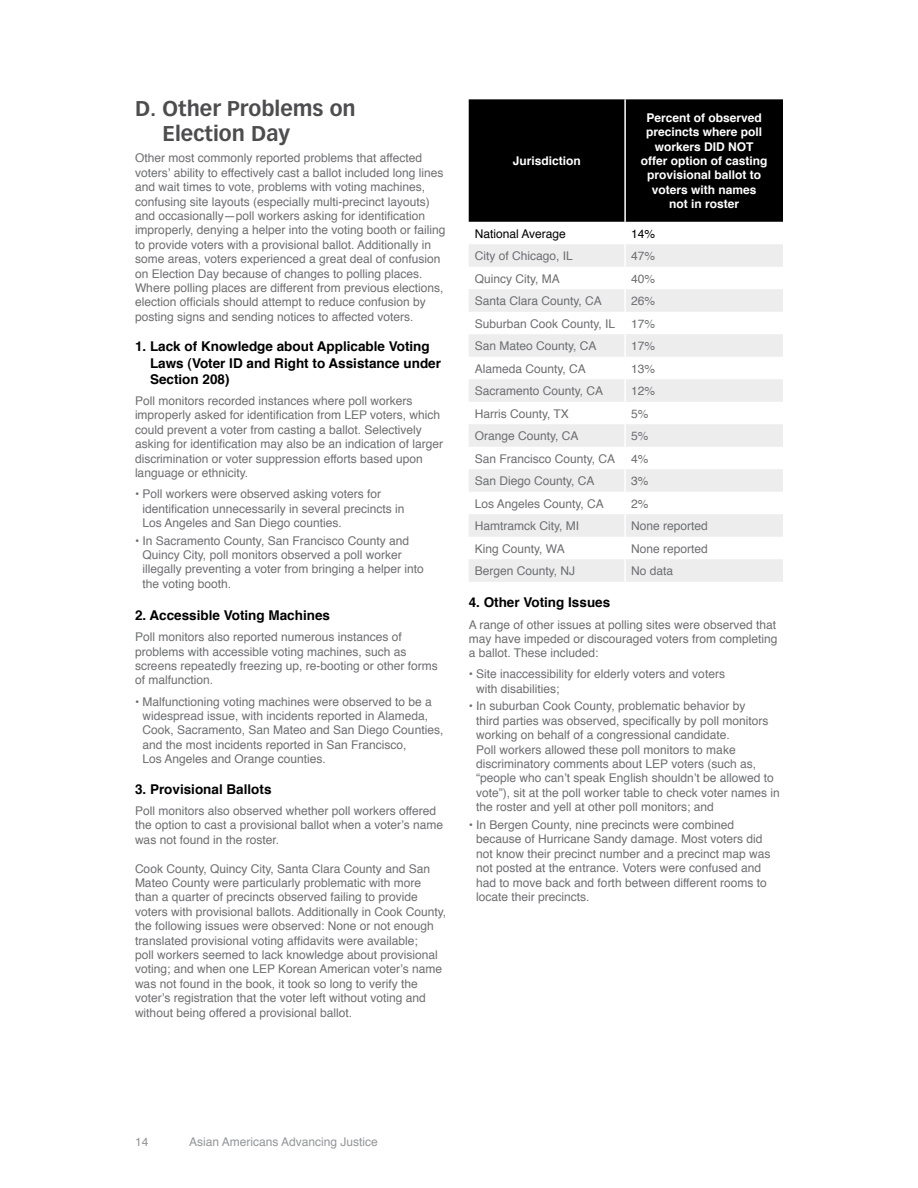
<style>
.page{position:relative;width:918px;height:1188px;background:#fff}
.page>*{position:absolute;margin:0;border:0;box-sizing:border-box;transform-origin:0 0}
.t1{font:700 21px/25.5px "Vectora LH";color:#4d4d4f}
.t2{font:700 13.5px/16.2px "Helvetica";color:#000}
.t3{font:12px/14.4px "Helvetica";color:#6d6e71}
.t4{font:700 12px "Helvetica";color:#fff}
.t5{font:12px "Helvetica";color:#939598}
.t6{font:12px "Helvetica";color:#000}
</style>
<div class="page">
<div style="left:469px;top:99px;width:314px;height:123px;background:#000"></div>
<svg style="left:469px;top:244px;width:314px;height:338px;fill:#f1f1f2"></svg>
<hr style="left:624px;top:99px;width:2px;height:123px;background:#fff">
<hr style="left:624px;top:244px;width:2px;height:23px;background:#fff">
<hr style="left:624px;top:267px;width:2px;height:22px;background:#fff">
<hr style="left:624px;top:289px;width:2px;height:23px;background:#fff">
<hr style="left:624px;top:312px;width:2px;height:22px;background:#fff">
<hr style="left:624px;top:334px;width:2px;height:23px;background:#fff">
<hr style="left:624px;top:357px;width:2px;height:22px;background:#fff">
<hr style="left:624px;top:379px;width:2px;height:23px;background:#fff">
<hr style="left:624px;top:402px;width:2px;height:22px;background:#fff">
<hr style="left:624px;top:424px;width:2px;height:23px;background:#fff">
<hr style="left:624px;top:447px;width:2px;height:22px;background:#fff">
<hr style="left:624px;top:469px;width:2px;height:23px;background:#fff">
<hr style="left:624px;top:492px;width:2px;height:22px;background:#fff">
<hr style="left:624px;top:514px;width:2px;height:23px;background:#fff">
<hr style="left:624px;top:537px;width:2px;height:22px;background:#fff">
<hr style="left:624px;top:559px;width:2px;height:23px;background:#fff">
<h1 class="t1" style="left:163px;top:96px;width:195px;text-indent:-28px">D. Other Problems on<br>Election Day</h1>
<p class="t3" style="left:135px;top:151px;width:312px">Other most commonly reported problems that affected voters’ ability to effectively cast a ballot included long lines and wait times to vote, problems with voting machines, confusing site layouts (especially multi-precinct layouts) and occasionally—poll workers asking for identification improperly, denying a helper into the voting booth or failing to provide voters with a provisional ballot. Additionally in some areas, voters experienced a great deal of confusion on Election Day because of changes to polling places.<br>Where polling places are different from previous elections, election officials should attempt to reduce confusion by posting signs and sending notices to affected voters.</p>
<p class="t2" style="left:150px;top:339px;width:293px;text-indent:-15px">1. Lack of Knowledge about Applicable Voting<br>Laws (Voter ID and Right to Assistance under<br>Section 208)</p>
<p class="t3" style="left:135px;top:394px;width:310px">Poll monitors recorded instances where poll workers improperly asked for identification from LEP voters, which could prevent a voter from casting a ballot. Selectively asking for identification may also be an indication of larger discrimination or voter suppression efforts based upon language or ethnicity.</p>
<p class="t3" style="left:143px;top:487px;width:264px;text-indent:-8px">• Poll workers were observed asking voters for identification unnecessarily in several precincts in<br>Los Angeles and San Diego counties.</p>
<p class="t3" style="left:143px;top:533px;width:283px;text-indent:-8px">• In Sacramento County, San Francisco County and Quincy City, poll monitors observed a poll worker illegally preventing a voter from bringing a helper into the voting booth.</p>
<p class="t2" style="left:135px;top:607px;width:197px">2. Accessible Voting Machines</p>
<p class="t3" style="left:135px;top:630px;width:304px">Poll monitors also reported numerous instances of problems with accessible voting machines, such as screens repeatedly freezing up, re-booting or other forms of malfunction.</p>
<p class="t3" style="left:143px;top:695px;width:302px;text-indent:-8px">• Malfunctioning voting machines were observed to be a widespread issue, with incidents reported in Alameda, Cook, Sacramento, San Mateo and San Diego Counties, and the most incidents reported in San Francisco,<br>Los Angeles and Orange counties.</p>
<p class="t2" style="left:135px;top:781px;width:138px">3. Provisional Ballots</p>
<p class="t3" style="left:135px;top:804px;width:310px">Poll monitors also observed whether poll workers offered the option to cast a provisional ballot when a voter’s name was not found in the roster.</p>
<p class="t3" style="left:135px;top:862px;width:313px">Cook County, Quincy City, Santa Clara County and San Mateo County were particularly problematic with more than a quarter of precincts observed failing to provide voters with provisional ballots. Additionally in Cook County, the following issues were observed: None or not enough translated provisional voting affidavits were available;<br>poll workers seemed to lack knowledge about provisional voting; and when one LEP Korean American voter’s name was not found in the book, it took so long to verify the voter’s registration that the voter left without voting and without being offered a provisional ballot.</p>
<p class="t4" style="left:513px;top:151px;width:70px">Jurisdiction</p>
<p class="t4" style="left:646px;top:108px;width:117px">Percent of observed</p>
<p class="t4" style="left:646px;top:122px;width:118px">precincts where poll</p>
<p class="t4" style="left:655px;top:137px;width:57px">workers DID</p>
<p class="t4" style="left:728px;top:137px;width:10px">NOT</p>
<p class="t4" style="left:641px;top:151px;width:128px">offer option of casting</p>
<p class="t4" style="left:647px;top:166px;width:116px">provisional ballot to</p>
<p class="t4" style="left:652px;top:180px;width:106px">voters with names</p>
<p class="t4" style="left:669px;top:194px;width:72px">not in roster</p>
<p class="t6" style="left:475px;top:224px;width:93px">National Average</p>
<p class="t6" style="left:631px;top:224px;width:26px">14%</p>
<p class="t3" style="left:475px;top:249px;width:100px">City of Chicago, IL</p>
<p class="t3" style="left:631px;top:249px;width:26px">47%</p>
<p class="t3" style="left:475px;top:271px;width:87px">Quincy City, MA</p>
<p class="t3" style="left:631px;top:271px;width:26px">40%</p>
<p class="t3" style="left:475px;top:294px;width:129px">Santa Clara County, CA</p>
<p class="t3" style="left:631px;top:294px;width:26px">26%</p>
<p class="t3" style="left:475px;top:316px;width:142px">Suburban Cook County, IL</p>
<p class="t3" style="left:631px;top:316px;width:26px">17%</p>
<p class="t3" style="left:475px;top:339px;width:123px">San Mateo County, CA</p>
<p class="t3" style="left:631px;top:339px;width:26px">17%</p>
<p class="t3" style="left:475px;top:361px;width:113px">Alameda County, CA</p>
<p class="t3" style="left:631px;top:361px;width:26px">13%</p>
<p class="t3" style="left:475px;top:384px;width:130px">Sacramento County, CA</p>
<p class="t3" style="left:631px;top:384px;width:26px">12%</p>
<p class="t3" style="left:475px;top:406px;width:96px">Harris County, TX</p>
<p class="t3" style="left:631px;top:406px;width:19px">5%</p>
<p class="t3" style="left:475px;top:429px;width:105px">Orange County, CA</p>
<p class="t3" style="left:631px;top:429px;width:19px">5%</p>
<p class="t3" style="left:475px;top:451px;width:142px">San Francisco County, CA</p>
<p class="t3" style="left:631px;top:451px;width:19px">4%</p>
<p class="t3" style="left:475px;top:474px;width:121px">San Diego County, CA</p>
<p class="t3" style="left:631px;top:474px;width:19px">3%</p>
<p class="t3" style="left:475px;top:496px;width:131px">Los Angeles County, CA</p>
<p class="t3" style="left:631px;top:496px;width:19px">2%</p>
<p class="t3" style="left:475px;top:519px;width:106px">Hamtramck City, MI</p>
<p class="t3" style="left:631px;top:519px;width:78px">None reported</p>
<p class="t3" style="left:475px;top:541px;width:92px">King County, WA</p>
<p class="t3" style="left:631px;top:541px;width:78px">None reported</p>
<p class="t3" style="left:475px;top:564px;width:102px">Bergen County, NJ</p>
<p class="t3" style="left:631px;top:564px;width:44px">No data</p>
<p class="t2" style="left:469px;top:595px;width:143px">4. Other Voting Issues</p>
<p class="t3" style="left:469px;top:617px;width:310px;text-align:justify">A range of other issues at polling sites were observed that may have impeded or discouraged voters from completing a ballot. These included:</p>
<p class="t3" style="left:476px;top:667px;width:250px;text-indent:-8px">• Site inaccessibility for elderly voters and voters with disabilities;</p>
<p class="t3" style="left:476px;top:699px;width:305px;text-indent:-8px">• In suburban Cook County, problematic behavior by<br>third parties was observed, specifically by poll monitors working on behalf of a congressional candidate.<br>Poll workers allowed these poll monitors to make discriminatory comments about LEP voters (such as, “people who can’t speak English shouldn’t be allowed to vote”), sit at the poll worker table to check voter names in the roster and yell at other poll monitors; and</p>
<p class="t3" style="left:476px;top:818px;width:296px;text-indent:-8px">• In Bergen County, nine precincts were combined because of Hurricane Sandy damage. Most voters did not know their precinct number and a precinct map was not posted at the entrance. Voters were confused and had to move back and forth between different rooms to locate their precincts.</p>
<p class="t5" style="left:135px;top:1133px;width:15px">14</p>
<p class="t5" style="left:189px;top:1133px;width:190px">Asian Americans Advancing Justice</p>
</div>
